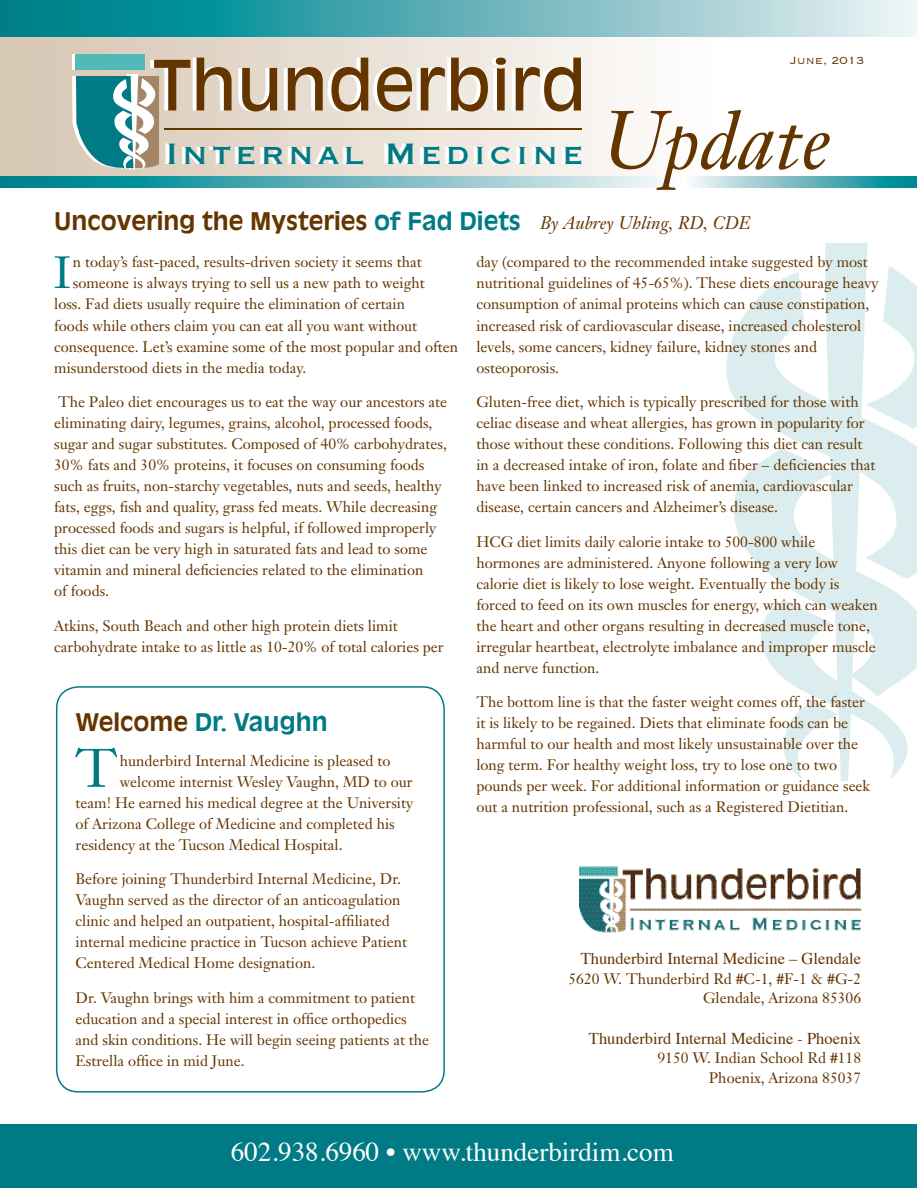
<style>
.page{position:relative;width:917px;height:1188px;background:#fff}
.page>*{position:absolute;margin:0;border:0;box-sizing:border-box;transform-origin:0 0}
.t1{font:italic 81.3px "Janson Text";color:#653500}
.t2{font:68.4px "Antique Olive";color:#653500}
.Body_Text{font:53.4px "Janson Text";color:#007b85}
.Body_Text-2{font:44.4px "Janson Text";color:#007b85}
.t3{font:38.7px "Copperplate";letter-spacing:.1em;color:#007b85}
.phone_and_web{font:27px "Times";color:#fff}
.Headline_Text{font:700 24px "Antique Olive";color:#653500}
.Headline_Text-2{font:700 24px "Antique Olive";color:#007b85}
.name_italic_text{font:italic 18px "Janson Text";color:#653500}
.Address{font:16.5px "Times";color:#653500}
.Body_Text-3{font:15px/21px "Janson Text";color:#653500}
.Address-2{font:15px "Janson Text";color:#653500}
.t4{font:300 13.5px "Copperplate";color:#653500}
.s1{color:#007b85}
.s2{color:#653500}
</style>
<div class="page">
<svg style="left:726px;top:305px;width:26px;height:111px;fill:#dbedee"></svg>
<svg style="left:734px;top:469px;width:18px;height:88px;fill:#dbedee"></svg>
<svg style="left:752px;top:243px;width:165px;height:538px"></svg>
<div style="left:0;top:30px;width:917px;height:147px;background:linear-gradient(to right,#cdc4b3,#fff)"></div>
<hr style="left:164px;top:128px;width:413px;height:2px;background:#653500">
<svg style="left:72px;top:55px;width:4px;height:15px"></svg>
<svg style="left:0;top:177px;width:917px;height:10px;background:#6cb7be"></svg>
<svg style="left:0;top:0;width:917px;height:36px;background:#62b2ba"></svg>
<hr style="left:168px;top:128px;width:413px;height:2px;background:#653500">
<div style="left:76px;top:55px;width:69px;height:15px;background:#52b8b8"></div>
<svg style="left:72px;top:74px;width:87px;height:96px"></svg>
<img style="left:579px;top:866px;width:283px;height:67px">
<div style="left:0;top:1123px;width:917px;height:64px;background:#007b85"></div>
<div style="left:56px;top:686px;width:389px;height:406px;border:2px solid #007b85;border-radius:22px"></div>
<p class="t2" style="left:153px;top:44px;width:434px">Thunderbird</p>
<p class="t3" style="left:166px;top:129px;width:420px">Internal Medicine</p>
<p class="t4" style="left:790px;top:52px;width:76px">June, 2013</p>
<p class="t1" style="left:601px;top:90px;width:232px">Update</p>
<p class="Headline_Text" style="left:54px;top:206px;width:468px">Uncovering the Mysteries <span class="s1">of Fad Diets</span></p>
<p class="name_italic_text" style="left:540px;top:211px;width:211px">By Aubrey Uhling, RD, CDE</p>
<p class="Body_Text-2" style="left:54px;top:245px;width:18px">I</p>
<p class="Body_Text-3" style="left:73px;top:251px;width:350px">n today’s fast-paced, results-driven society it seems that</p>
<p class="Body_Text-3" style="left:73px;top:272px;width:353px">someone is always trying to sell us a new path to weight</p>
<p class="Body_Text-3" style="left:54px;top:293px;width:352px">loss. Fad diets usually require the elimination of certain</p>
<p class="Body_Text-3" style="left:54px;top:314px;width:364px">foods while others claim you can eat all you want without</p>
<p class="Body_Text-3" style="left:54px;top:335px;width:405px">consequence. Let’s examine some of the most popular and often</p>
<p class="Body_Text-3" style="left:54px;top:356px;width:254px">misunderstood diets in the media today.</p>
<p class="Body_Text-3" style="left:54px;top:391px;width:394px">The Paleo diet encourages us to eat the way our ancestors ate eliminating dairy, legumes, grains, alcohol, processed foods, sugar and sugar substitutes. Composed of 40% carbohydrates, 30% fats and 30% proteins, it focuses on consuming foods such as fruits, non-starchy vegetables, nuts and seeds, healthy fats, eggs, fish and quality, grass fed meats. While decreasing processed foods and sugars is helpful, if followed improperly this diet can be very high in saturated fats and lead to some vitamin and mineral deficiencies related to the elimination<br>of foods.</p>
<p class="Body_Text-3" style="left:54px;top:614px;width:391px">Atkins, South Beach and other high protein diets limit carbohydrate intake to as little as 10-20% of total calories per</p>
<p class="Headline_Text-2" style="left:76px;top:707px;width:254px"><span class="s2">Welcome</span> Dr. Vaughn</p>
<p class="Body_Text" style="left:76px;top:734px;width:43px">T</p>
<p class="Body_Text-3" style="left:120px;top:749px;width:272px">hunderbird Internal Medicine is pleased to</p>
<p class="Body_Text-3" style="left:120px;top:770px;width:294px">welcome internist Wesley Vaughn, MD to our</p>
<p class="Body_Text-3" style="left:76px;top:791px;width:339px">team! He earned his medical degree at the University</p>
<p class="Body_Text-3" style="left:76px;top:812px;width:321px">of Arizona College of Medicine and completed his</p>
<p class="Body_Text-3" style="left:76px;top:833px;width:269px">residency at the Tucson Medical Hospital.</p>
<p class="Body_Text-3" style="left:76px;top:868px;width:333px">Before joining Thunderbird Internal Medicine, Dr.<br>Vaughn served as the director of an anticoagulation clinic and helped an outpatient, hospital-affiliated internal medicine practice in Tucson achieve Patient Centered Medical Home designation.</p>
<p class="Body_Text-3" style="left:76px;top:986px;width:355px">Dr. Vaughn brings with him a commitment to patient education and a special interest in office orthopedics and skin conditions. He will begin seeing patients at the Estrella office in mid June.</p>
<p class="Body_Text-3" style="left:476px;top:251px;width:404px">day (compared to the recommended intake suggested by most nutritional guidelines of 45-65%). These diets encourage heavy consumption of animal proteins which can cause constipation, increased risk of cardiovascular disease, increased cholesterol levels, some cancers, kidney failure, kidney stones and osteoporosis.</p>
<p class="Body_Text-3" style="left:476px;top:391px;width:400px">Gluten-free diet, which is typically prescribed for those with celiac disease and wheat allergies, has grown in popularity for those without these conditions. Following this diet can result in a decreased intake of iron, folate and fiber – deficiencies that have been linked to increased risk of anemia, cardiovascular disease, certain cancers and Alzheimer’s disease.</p>
<p class="Body_Text-3" style="left:476px;top:530px;width:403px">HCG diet limits daily calorie intake to 500-800 while hormones are administered. Anyone following a very low calorie diet is likely to lose weight. Eventually the body is forced to feed on its own muscles for energy, which can weaken the heart and other organs resulting in decreased muscle tone, irregular heartbeat, electrolyte imbalance and improper muscle and nerve function.</p>
<p class="Body_Text-3" style="left:476px;top:691px;width:395px">The bottom line is that the faster weight comes off, the faster it is likely to be regained. Diets that eliminate foods can be harmful to our health and most likely unsustainable over the long term. For healthy weight loss, try to lose one to two pounds per week. For additional information or guidance seek out a nutrition professional, such as a Registered Dietitian.</p>
<p class="Address" style="left:581px;top:943px;width:282px">Thunderbird Internal Medicine – Glendale</p>
<p class="Address-2" style="left:568px;top:968px;width:294px">5620 W. Thunderbird Rd #C-1, #F-1 &amp; #G-2</p>
<p class="Address-2" style="left:703px;top:988px;width:160px">Glendale, Arizona 85306</p>
<p class="Address" style="left:589px;top:1022px;width:274px">Thunderbird Internal Medicine - Phoenix</p>
<p class="Address-2" style="left:657px;top:1048px;width:205px">9150 W. Indian School Rd #118</p>
<p class="Address-2" style="left:709px;top:1067px;width:154px">Phoenix, Arizona 85037</p>
<p class="phone_and_web" style="left:231px;top:1126px;width:444px">602.938.6960 • www.thunderbirdim.com</p>
</div>
